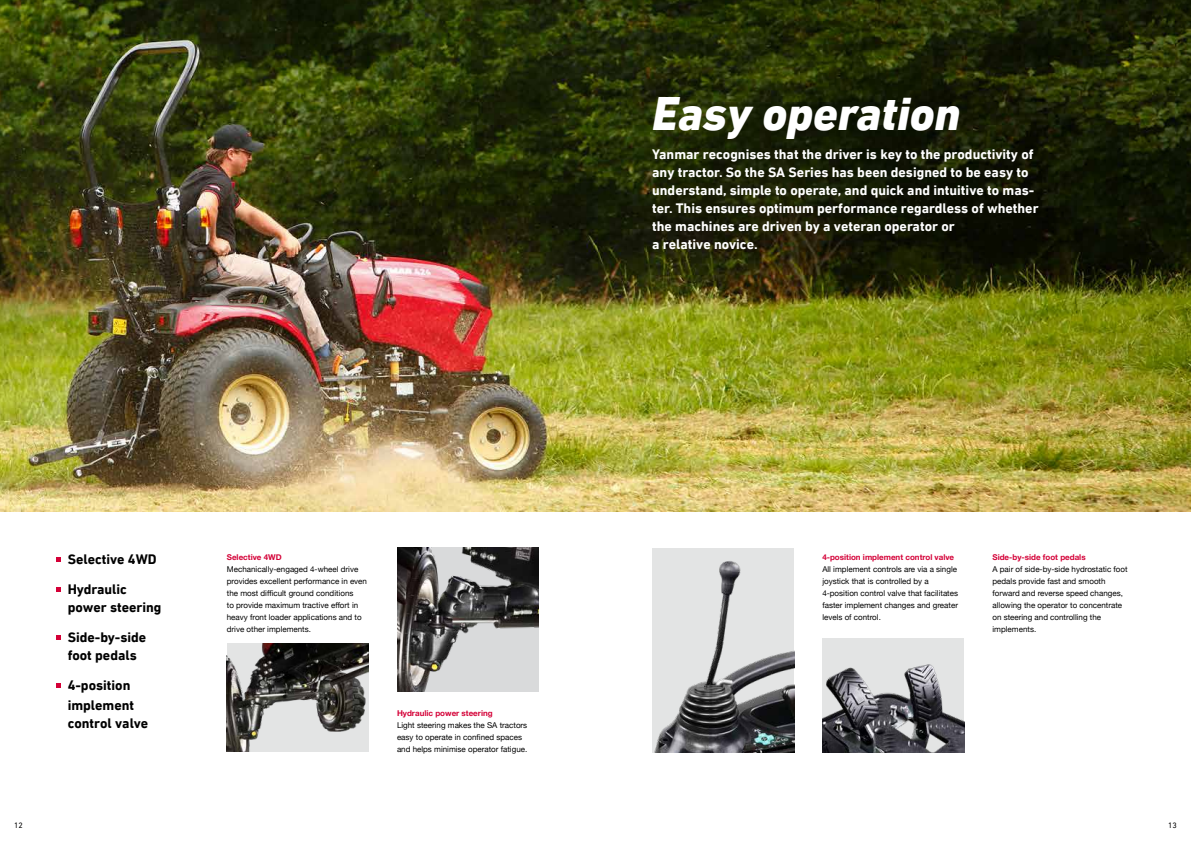
<style>
.page{position:relative;width:1191px;height:842px;background:#fff}
.page>*{position:absolute;margin:0;border:0;box-sizing:border-box;transform-origin:0 0}
.t1{font:italic 800 48px "DIN Next LT Pro";color:#fff}
.t2{font:700 14px/18px "DIN Next LT Pro";color:#fff}
.t3{font:700 14px/30px "DIN Next LT Pro";color:#000}
.t4{font:8px/12px "Helvetica Neue";color:#000}
.t5{font:700 8px "Helvetica Neue";color:#d40037}
.t6{font:8px "DIN Next LT Pro";color:#000}
</style>
<div class="page">
<img style="left:0;top:0;width:1191px;height:512px">
<img style="left:822px;top:638px;width:142px;height:114px">
<img style="left:397px;top:548px;width:142px;height:144px">
<div style="left:652px;top:548px;width:142px;height:204px;background:#e3e4e4"></div>
<img style="left:654px;top:561px;width:140px;height:191px">
<svg style="left:57px;top:558px;width:4px;height:4px"></svg>
<svg style="left:57px;top:588px;width:4px;height:4px"></svg>
<svg style="left:57px;top:636px;width:4px;height:4px"></svg>
<svg style="left:57px;top:684px;width:4px;height:4px"></svg>
<img style="left:227px;top:644px;width:142px;height:108px">
<h1 class="t1" style="left:652px;top:85px;width:310px">Easy operation</h1>
<h2 class="t3" style="left:68px;top:545px;width:90px">Selective 4WD<br>Hydraulic</h2>
<h2 class="t3" style="left:68px;top:593px;width:95px">power steering<br>Side-by-side</h2>
<h2 class="t3" style="left:68px;top:641px;width:71px">foot pedals<br>4-position</h2>
<h2 class="t3" style="left:68px;top:697px;width:82px;line-height:18px">implement control valve</h2>
<p class="t5" style="left:227px;top:551px;width:56px">Selective 4WD</p>
<p class="t4" style="left:227px;top:563px;width:142px">Mechanically-engaged 4-wheel drive provides excellent performance in even the most difficult ground conditions<br>to provide maximum tractive effort in heavy front loader applications and to drive other implements.</p>
<p class="t5" style="left:397px;top:707px;width:97px">Hydraulic power steering</p>
<p class="t4" style="left:397px;top:719px;width:132px">Light steering makes the SA tractors easy to operate in confined spaces and helps minimise operator fatigue.</p>
<p class="t2" style="left:652px;top:146px;width:388px">Yanmar recognises that the driver is key to the productivity of any tractor. So the SA Series has been designed to be easy to understand, simple to operate, and quick and intuitive to mas&shy;ter. This ensures optimum performance regardless of whether the machines are driven by a veteran operator or<br>a relative novice.</p>
<p class="t5" style="left:822px;top:551px;width:133px">4-position implement control valve</p>
<p class="t4" style="left:822px;top:563px;width:137px">All implement controls are via a single joystick that is controlled by a 4-position control valve that facilitates faster implement changes and greater levels of control.</p>
<p class="t5" style="left:992px;top:551px;width:95px">Side-by-side foot pedals</p>
<p class="t4" style="left:992px;top:563px;width:137px">A pair of side-by-side hydrostatic foot pedals provide fast and smooth forward and reverse speed changes, allowing the operator to concentrate on steering and controlling the implements.</p>
<p class="t6" style="left:14px;top:821px;width:10px">12</p>
<p class="t6" style="left:1168px;top:821px;width:10px">13</p>
</div>
